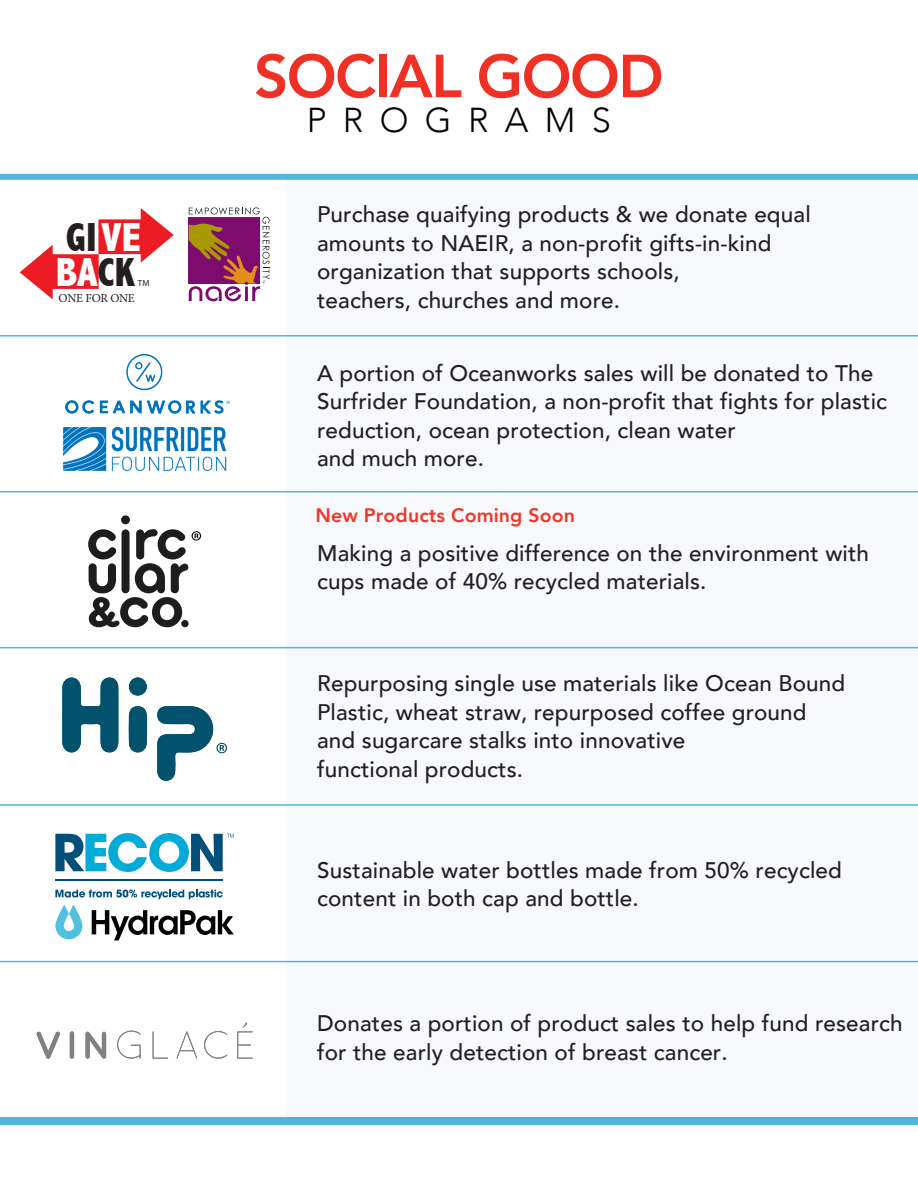
<style>
.page{position:relative;width:918px;height:1188px;background:#fff}
.page>*{position:absolute;margin:0;border:0;box-sizing:border-box;transform-origin:0 0}
.t1{font:800 60px "Avenir";letter-spacing:-.03em;color:#ee3124}
.t2{font:800 condensed 40.65px/34.8px "Abadi";color:#231f20}
.t3{font:300 34.5px "Avenir";letter-spacing:.475em;color:#000}
.t4{font:500 22.5px/28.5px "Avenir";letter-spacing:.005em;color:#231f20}
.t5{font:800 19.5px "Avenir";letter-spacing:.005em;color:#ee3829}
.t6{font:12.15px "Minion Pro";letter-spacing:-.025em;color:#231f20}
.t7{font:8.85px "Myriad Pro";color:#231f20}
.s1{color:#fff}
</style>
<div class="page">
<div style="left:286px;top:177px;width:632px;height:940px;background:#f7f9fc"></div>
<svg style="left:88px;top:515px;width:113px;height:112px"></svg>
<svg style="left:62px;top:677px;width:165px;height:104px"></svg>
<hr style="left:55px;top:880px;width:168px;height:1px;background:#02507a">
<svg style="left:55px;top:833px;width:179px;height:39px"></svg>
<svg style="left:55px;top:889px;width:179px;height:51px"></svg>
<svg style="left:37px;top:1031px;width:23px;height:28px"></svg>
<hr style="left:70px;top:1031px;width:4px;height:28px;background:#808182;border-radius:2px">
<svg style="left:85px;top:1031px;width:21px;height:28px"></svg>
<svg style="left:153px;top:1031px;width:15px;height:28px"></svg>
<svg style="left:176px;top:1031px;width:21px;height:28px"></svg>
<svg style="left:204px;top:1031px;width:23px;height:28px"></svg>
<svg style="left:117px;top:1031px;width:24px;height:28px"></svg>
<svg style="left:237px;top:1023px;width:16px;height:36px"></svg>
<img style="left:39px;top:426px;width:211px;height:67px">
<img style="left:65px;top:354px;width:165px;height:60px">
<svg style="left:20px;top:208px;width:154px;height:91px"></svg>
<svg style="left:189px;top:207px;width:81px;height:94px"></svg>
<div style="left:0;top:1118px;width:918px;height:7px;background:#52b6dc"></div>
<div style="left:0;top:174px;width:918px;height:6px;background:#52b6dc"></div>
<hr style="left:0;top:491px;width:918px;height:1px;background:#52b6dc">
<hr style="left:0;top:647px;width:918px;height:1px;background:#52b6dc">
<hr style="left:0;top:804px;width:918px;height:2px;background:#52b6dc">
<hr style="left:0;top:335px;width:918px;height:2px;background:#52b6dc">
<hr style="left:0;top:961px;width:918px;height:1px;background:#52b6dc">
<h2 class="t2" style="left:56px;top:220px;width:87px">GI<span class="s1">VE<br>BA</span>CK</h2>
<p class="t6" style="left:59px;top:290px;width:78px">ONE FOR ONE</p>
<p class="t7" style="left:138px;top:277px;width:13px">TM</p>
<h1 class="t1" style="left:254px;top:30px;width:411px">SOCIAL GOOD</h1>
<h3 class="t3" style="left:307px;top:99px;width:306px">PROGRAMS</h3>
<p class="t4" style="left:317px;top:199px;width:495px">Purchase quaifying products &amp; we donate equal amounts to NAEIR, a non-profit gifts-in-kind organization that supports schools,<br>teachers, churches and more.</p>
<p class="t4" style="left:317px;top:357px;width:571px">A portion of Oceanworks sales will be donated to The Surfrider Foundation, a non-profit that fights for plastic reduction, ocean protection, clean water<br>and much more.</p>
<p class="t5" style="left:315px;top:500px;width:261px">New Products Coming Soon</p>
<p class="t4" style="left:317px;top:537px;width:553px">Making a positive difference on the environment with cups made of 40% recycled materials.</p>
<p class="t4" style="left:317px;top:668px;width:530px">Repurposing single use materials like Ocean Bound Plastic, wheat straw, repurposed coffee ground and sugarcare stalks into innovative<br>functional products.</p>
<p class="t4" style="left:317px;top:854px;width:526px">Sustainable water bottles made from 50% recycled content in both cap and bottle.</p>
<p class="t4" style="left:317px;top:1008px;width:587px">Donates a portion of product sales to help fund research for the early detection of breast cancer.</p>
</div>
